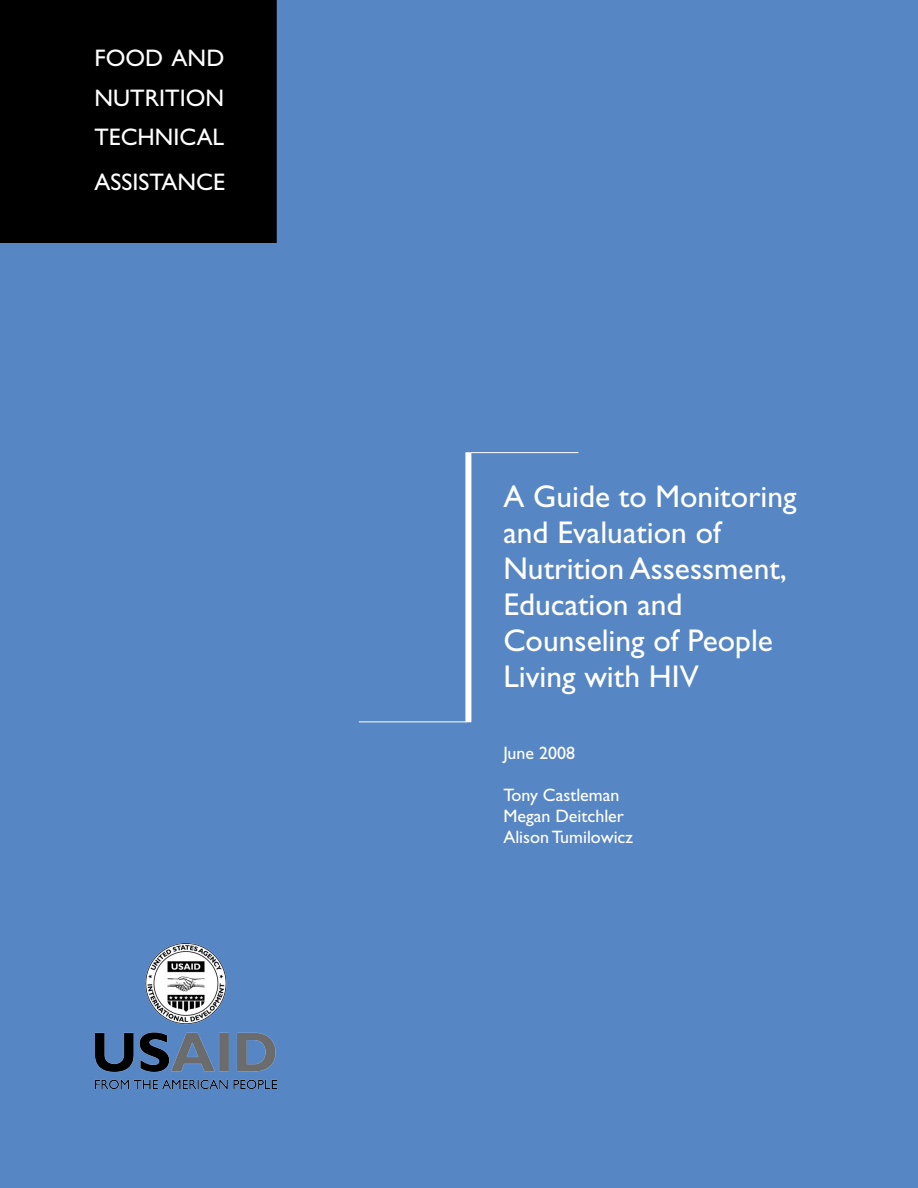
<style>
.page{position:relative;width:918px;height:1188px;background:#5786c5}
.page>*{position:absolute;margin:0;border:0;box-sizing:border-box;transform-origin:0 0}
.t1{font:31.5px/36px "Gill Sans";color:#fff}
.t2{font:24px/39.8px "Gill Sans";color:#fff;text-align:justify}
.t3{font:18px/21px "Gill Sans";color:#fff}
</style>
<div class="page">
<img style="left:95px;top:943px;width:182px;height:146px">
<div style="left:0;top:0;width:277px;height:243px;background:#000"></div>
<hr style="left:359px;top:722px;width:108px;height:1px;background:#fff">
<div style="left:465px;top:452px;width:6px;height:270px;background:#fff"></div>
<hr style="left:470px;top:452px;width:108px;height:1px;background:#fff">
<p class="t2" style="left:94px;top:38px;width:131px">FOOD AND NUTRITION TECHNICAL</p>
<p class="t2" style="left:94px;top:162px;width:132px">ASSISTANCE</p>
<p class="t1" style="left:503px;top:478px;width:295px">A Guide to Monitoring and Evaluation of<br>Nutrition Assessment,<br>Education and<br>Counseling of People<br>Living with HIV</p>
<p class="t3" style="left:503px;top:742px;width:73px">June 2008</p>
<p class="t3" style="left:503px;top:784px;width:131px">Tony Castleman<br>Megan Deitchler<br>Alison Tumilowicz</p>
</div>
